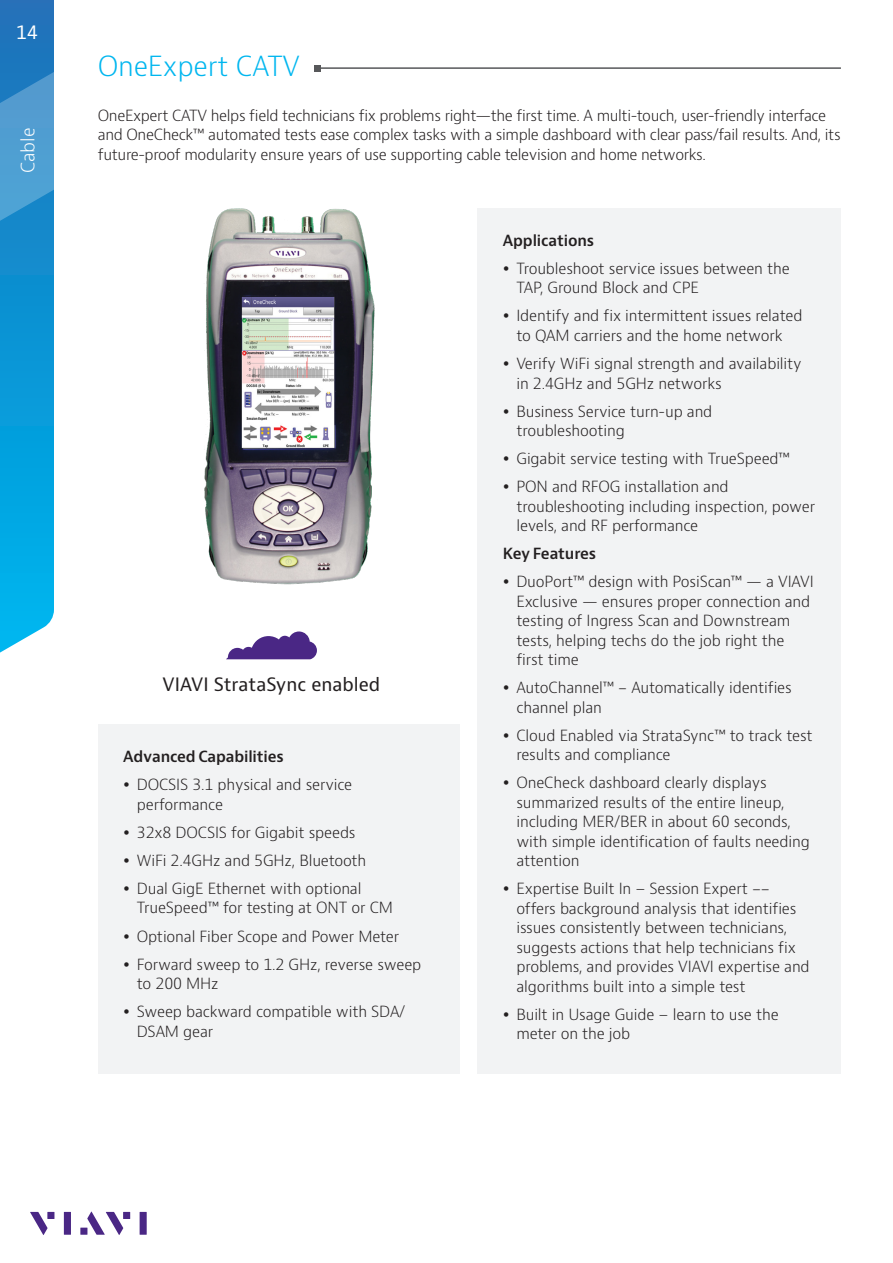
<style>
.page{position:relative;width:893px;height:1263px;background:#fff}
.page>*{position:absolute;margin:0;border:0;box-sizing:border-box;transform-origin:0 0}
.t1{font:300 27px "Bernino Sans";letter-spacing:-.01em;color:#00b6ef}
.t2{font:18px "Bernino Sans";color:#231f20}
.t3{font:300 18px "Bernino Sans";color:#fff}
.t4{font:18px "Bernino Sans";color:#fff}
.Body{font:300 15px/19.5px "Bernino Sans";letter-spacing:-.01em;color:#231f20}
.Key_Features_Benefit{font:600 15px "Bernino Sans";letter-spacing:-.01em;color:#231f20}
</style>
<div class="page">
<svg style="left:0;top:0;width:54px;height:653px"></svg>
<svg style="left:30px;top:1212px;width:18px;height:23px"></svg>
<div style="left:47px;top:1212px;width:7px;height:7px;background:#4a2785"></div>
<div style="left:64px;top:1212px;width:7px;height:23px;background:#4a2785"></div>
<div style="left:123px;top:1212px;width:7px;height:7px;background:#4a2785"></div>
<div style="left:140px;top:1212px;width:7px;height:23px;background:#4a2785"></div>
<svg style="left:87px;top:1211px;width:36px;height:24px"></svg>
<div style="left:80px;top:1227px;width:7px;height:8px;background:#4a2785"></div>
<div style="left:477px;top:208px;width:364px;height:866px;background:#f2f3f4"></div>
<hr style="left:317px;top:67px;width:524px;height:2px;background:#57585a">
<svg style="left:314px;top:65px;width:6px;height:6px"></svg>
<img style="left:204px;top:208px;width:171px;height:377px">
<div style="left:98px;top:725px;width:361px;height:349px;background:#f2f3f4"></div>
<svg style="left:226px;top:631px;width:91px;height:28px"></svg>
<p class="t4" style="left:16px;top:21px;width:23px">14</p>
<p class="t3" style="left:16px;top:173px;width:47px;rotate:-90deg">Cable</p>
<h2 class="t1" style="left:98px;top:48px;width:204px">OneExpert CATV</h2>
<p class="Body" style="left:98px;top:106px;width:744px">OneExpert CATV helps field technicians fix problems right—the first time. A multi-touch, user-friendly interface and OneCheck™ automated tests ease complex tasks with a simple dashboard with clear pass/fail results. And, its future-proof modularity ensure years of use supporting cable television and home networks.</p>
<p class="t2" style="left:163px;top:673px;width:219px">VIAVI StrataSync enabled</p>
<p class="Key_Features_Benefit" style="left:123px;top:747px;width:162px">Advanced Capabilities</p>
<p class="Body" style="left:137px;top:775px;width:217px">DOCSIS 3.1 physical and service performance</p>
<p class="Body" style="left:137px;top:823px;width:220px">32x8 DOCSIS for Gigabit speeds</p>
<p class="Body" style="left:137px;top:851px;width:231px">WiFi 2.4GHz and 5GHz, Bluetooth</p>
<p class="Body" style="left:137px;top:879px;width:258px">Dual GigE Ethernet with optional<br>TrueSpeed™ for testing at ONT or CM</p>
<p class="Body" style="left:137px;top:926px;width:264px">Optional Fiber Scope and Power Meter</p>
<p class="Body" style="left:137px;top:954px;width:286px">Forward sweep to 1.2 GHz, reverse sweep to 200 MHz</p>
<p class="Body" style="left:137px;top:1002px;width:270px">Sweep backward compatible with SDA/<br>DSAM gear</p>
<p class="Key_Features_Benefit" style="left:503px;top:231px;width:93px">Applications</p>
<p class="Body" style="left:516px;top:259px;width:275px">Troubleshoot service issues between the<br>TAP, Ground Block and CPE</p>
<p class="Body" style="left:516px;top:307px;width:288px">Identify and fix intermittent issues related to QAM carriers and the home network</p>
<p class="Body" style="left:516px;top:354px;width:287px">Verify WiFi signal strength and availability in 2.4GHz and 5GHz networks</p>
<p class="Body" style="left:516px;top:402px;width:197px">Business Service turn-up and troubleshooting</p>
<p class="Body" style="left:516px;top:449px;width:275px">Gigabit service testing with TrueSpeed™</p>
<p class="Body" style="left:516px;top:477px;width:300px">PON and RFOG installation and troubleshooting including inspection, power levels, and RF performance</p>
<p class="Key_Features_Benefit" style="left:503px;top:544px;width:95px">Key Features</p>
<p class="Body" style="left:516px;top:572px;width:299px">DuoPort™ design with PosiScan™ — a VIAVI Exclusive — ensures proper connection and testing of Ingress Scan and Downstream tests, helping techs do the job right the first time</p>
<p class="Body" style="left:516px;top:678px;width:277px">AutoChannel™ - Automatically identifies channel plan</p>
<p class="Body" style="left:516px;top:726px;width:298px">Cloud Enabled via StrataSync™ to track test results and compliance</p>
<p class="Body" style="left:516px;top:773px;width:295px">OneCheck dashboard clearly displays summarized results of the entire lineup, including MER/BER in about 60 seconds, with simple identification of faults needing attention</p>
<p class="Body" style="left:516px;top:879px;width:295px">Expertise Built In – Session Expert --<br>offers background analysis that identifies issues consistently between technicians, suggests actions that help technicians fix problems, and provides VIAVI expertise and algorithms built into a simple test</p>
<p class="Body" style="left:516px;top:1005px;width:264px">Built in Usage Guide – learn to use the meter on the job</p>
</div>
